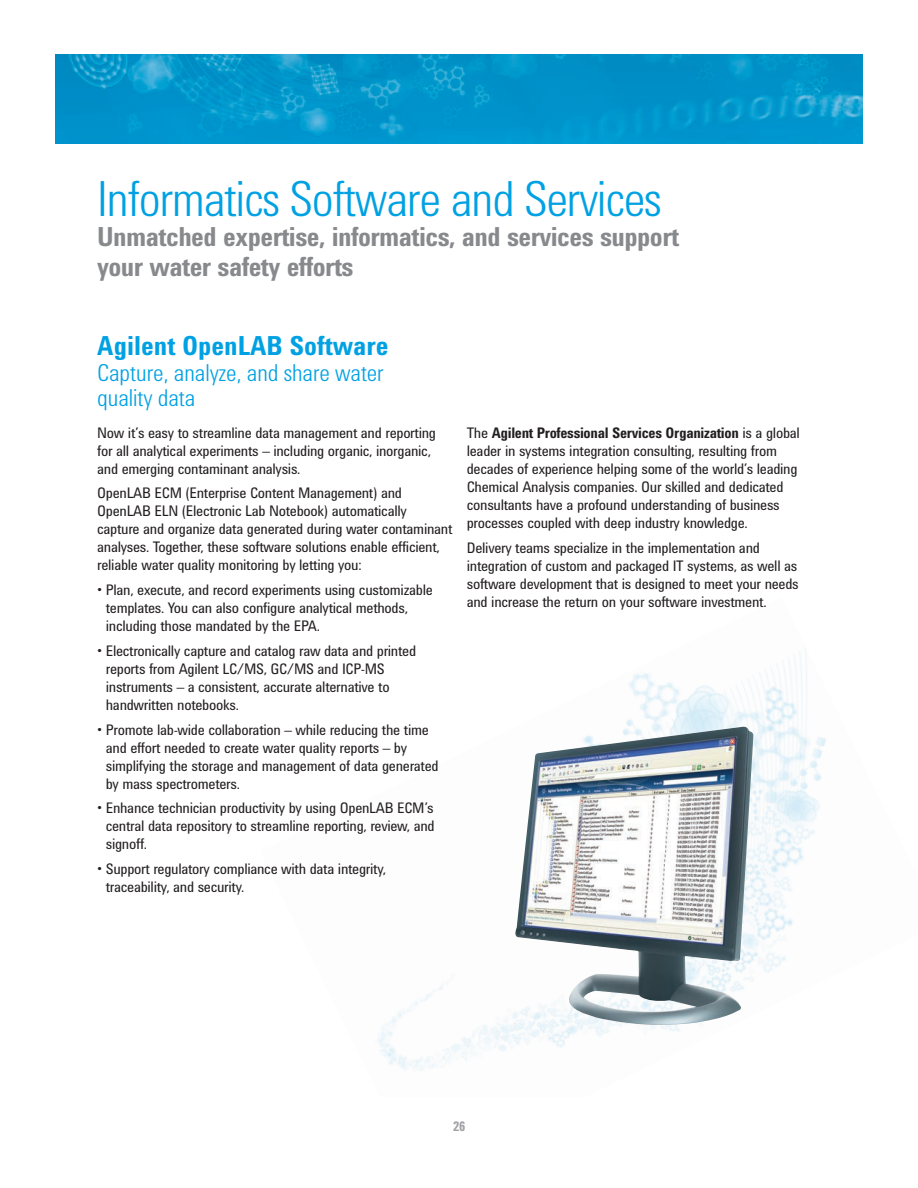
<style>
.page{position:relative;width:918px;height:1188px;background:#fff}
.page>*{position:absolute;margin:0;border:0;box-sizing:border-box;transform-origin:0 0}
.t1{font:300 49.8px "Agilent Condensed CFF";letter-spacing:-.02em;color:#00a1e3}
.t2{font:700 27px/30px "Agilent Condensed CFF";letter-spacing:-.02em;color:#87898c}
.t3{font:700 27px "Agilent Condensed CFF";color:#00a1e3}
.t4{font:300 24px/25.5px "Agilent Condensed CFF";color:#00a1e3}
.t5{font:15px/18px "Agilent Condensed CFF";letter-spacing:-.02em;color:#231f20}
.t6{font:700 13.5px "Agilent Condensed CFF";color:#a1a1a5}
.s1{font-weight:700}
</style>
<div class="page">
<img style="left:378px;top:674px;width:261px;height:397px">
<img style="left:639px;top:648px;width:187px;height:298px">
<img style="left:443px;top:946px;width:343px;height:125px">
<img style="left:515px;top:726px;width:238px;height:300px">
<img style="left:420px;top:54px;width:443px;height:1px">
<img style="left:55px;top:55px;width:365px;height:89px">
<img style="left:420px;top:55px;width:443px;height:89px">
<h1 class="t1" style="left:97px;top:180px;width:566px">Informatics Software and Services</h1>
<h2 class="t2" style="left:97px;top:224px;width:583px">Unmatched expertise, informatics, and services support your water safety efforts</h2>
<h2 class="t3" style="left:97px;top:336px;width:293px">Agilent OpenLAB Software</h2>
<h3 class="t4" style="left:97px;top:362px;width:288px">Capture, analyze, and share water quality data</h3>
<p class="t5" style="left:97px;top:425px;width:340px">Now it’s easy to streamline data management and reporting for all analytical experiments – including organic, inorganic, and emerging contaminant analysis.</p>
<p class="t5" style="left:97px;top:485px;width:357px">OpenLAB ECM (Enterprise Content Management) and OpenLAB ELN (Electronic Lab Notebook) automatically capture and organize data generated during water contaminant analyses. Together, these software solutions enable efficient, reliable water quality monitoring by letting you:</p>
<p class="t5" style="left:106px;top:582px;width:328px;text-indent:-9px">• Plan, execute, and record experiments using customizable templates. You can also configure analytical methods, including those mandated by the EPA.</p>
<p class="t5" style="left:106px;top:643px;width:312px;text-indent:-9px">• Electronically capture and catalog raw data and printed reports from Agilent LC/MS, GC/MS and ICP-MS instruments – a consistent, accurate alternative to handwritten notebooks.</p>
<p class="t5" style="left:106px;top:722px;width:334px;text-indent:-9px">• Promote lab-wide collaboration – while reducing the time and effort needed to create water quality reports – by simplifying the storage and management of data generated by mass spectrometers.</p>
<p class="t5" style="left:106px;top:800px;width:330px;text-align:justify;text-indent:-9px">• Enhance technician productivity by using OpenLAB ECM’s central data repository to streamline reporting, review, and signoff.</p>
<p class="t5" style="left:106px;top:861px;width:282px;text-indent:-9px">• Support regulatory compliance with data integrity, traceability, and security.</p>
<p class="t5" style="left:467px;top:425px;width:335px">The <span class="s1">Agilent Professional Services Organization</span> is a global leader in systems integration consulting, resulting from decades of experience helping some of the world’s leading Chemical Analysis companies. Our skilled and dedicated consultants have a profound understanding of business processes coupled with deep industry knowledge.</p>
<p class="t5" style="left:467px;top:540px;width:334px">Delivery teams specialize in the implementation and integration of custom and packaged IT systems, as well as software development that is designed to meet your needs and increase the return on your software investment.</p>
<p class="t6" style="left:453px;top:1121px;width:14px">26</p>
</div>
